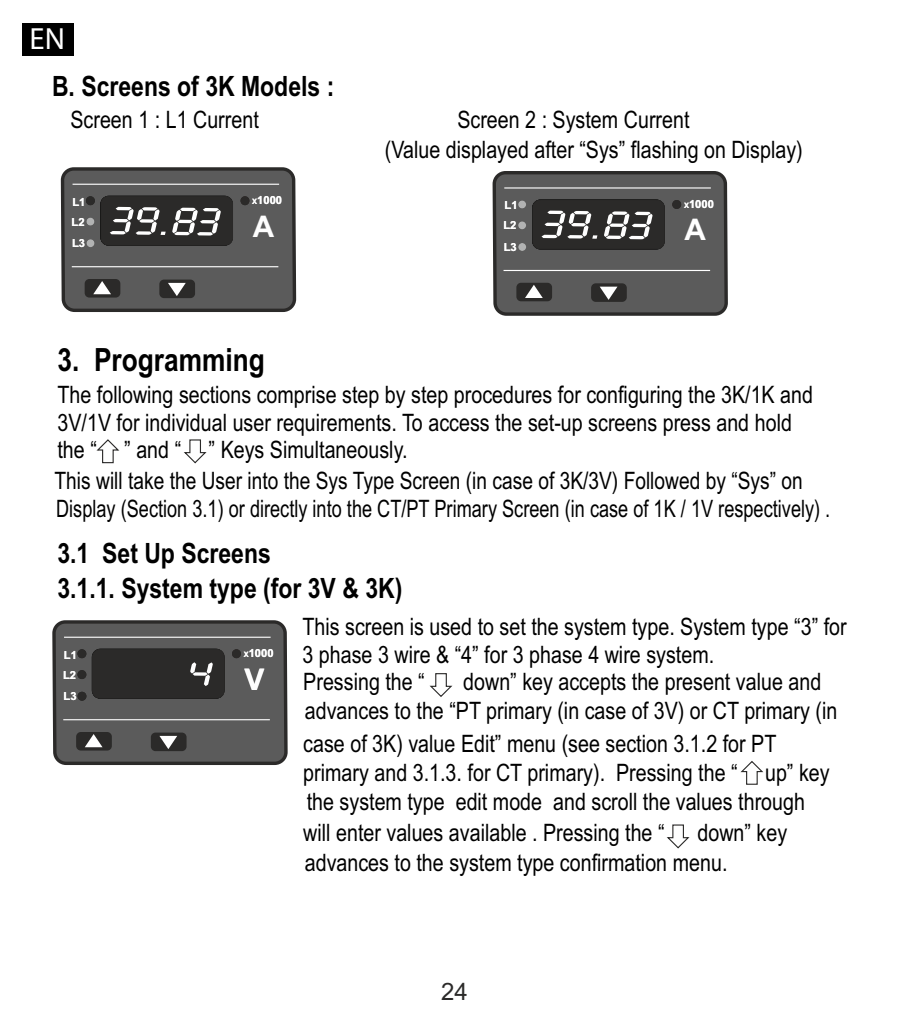
<style>
.page{position:relative;width:905px;height:1020px;background:#fff}
.page>*{position:absolute;margin:0;border:0;box-sizing:border-box;transform-origin:0 0}
.t1{font:700 32px "Arial Narrow";color:#000}
.t2{font:30.8px "Myriad Pro";color:#fff}
.t3{font:700 29.6px "Arial";color:#fefefe}
.t4{font:700 28px/34.4px "Arial Narrow";color:#000}
.t5{font:24px/30px "Arial Narrow";color:#000}
.t6{font:24px "Arial";color:#2b2a29}
.t7{font:700 11.2px/21.6px "Arial";color:#fefefe}
.s1{font-size:7.6px}
</style>
<div class="page">
<svg style="left:96px;top:439px;width:24px;height:25px"></svg>
<svg style="left:184px;top:439px;width:23px;height:25px"></svg>
<svg style="left:740px;top:761px;width:23px;height:24px"></svg>
<svg style="left:429px;top:673px;width:24px;height:24px"></svg>
<svg style="left:666px;top:824px;width:24px;height:25px"></svg>
<div style="left:61px;top:167px;width:235px;height:145px;background:#5b5b5b;border:3px solid #2b2a29;border-radius:11px"></div>
<svg style="left:100px;top:195px;width:133px;height:51px;background:#4a4a49"></svg>
<div style="left:86px;top:196px;width:9px;height:9px;background:#2b2a29;border:1px solid #2b2a29;border-radius:50%"></div>
<div style="left:86px;top:218px;width:8px;height:8px;background:#b2b3b3;border-radius:50%"></div>
<div style="left:86px;top:239px;width:8px;height:8px;background:#b2b3b3;border-radius:50%"></div>
<div style="left:240px;top:196px;width:9px;height:9px;background:#2b2a29;border:1px solid #2b2a29;border-radius:50%"></div>
<hr style="left:72px;top:184px;width:207px;height:1px;background:#fff">
<hr style="left:72px;top:266px;width:206px;height:1px;background:#fff">
<div style="left:159px;top:280px;width:36px;height:18px;background:#2b2a29;border-radius:5px"></div>
<svg style="left:168px;top:282px;width:18px;height:14px"></svg>
<div style="left:85px;top:279px;width:35px;height:19px;background:#2b2a29;border-radius:5px"></div>
<svg style="left:93px;top:281px;width:18px;height:17px"></svg>
<div style="left:492px;top:171px;width:235px;height:145px;background:#5b5b5b;border:3px solid #2b2a29;border-radius:11px"></div>
<svg style="left:532px;top:199px;width:132px;height:51px;background:#4a4949"></svg>
<div style="left:518px;top:201px;width:8px;height:7px;background:#b2b3b3;border-radius:50%"></div>
<div style="left:518px;top:221px;width:8px;height:8px;background:#b2b3b3;border-radius:50%"></div>
<div style="left:518px;top:243px;width:8px;height:8px;background:#b2b3b3;border-radius:50%"></div>
<div style="left:672px;top:200px;width:8px;height:9px;background:#2b2a29;border:1px solid #2b2a29;border-radius:50%"></div>
<hr style="left:504px;top:187px;width:206px;height:2px;background:#fff">
<hr style="left:503px;top:270px;width:206px;height:1px;background:#fff">
<div style="left:590px;top:283px;width:36px;height:19px;background:#2b2a29;border-radius:5px"></div>
<svg style="left:599px;top:286px;width:19px;height:14px"></svg>
<div style="left:516px;top:283px;width:35px;height:18px;background:#2b2a29;border-radius:5px"></div>
<svg style="left:524px;top:285px;width:18px;height:17px"></svg>
<div style="left:52px;top:620px;width:235px;height:145px;background:#5b5b5b;border:3px solid #2b2a29;border-radius:11px"></div>
<div style="left:77px;top:649px;width:9px;height:9px;background:#2b2a29;border:1px solid #2b2a29;border-radius:50%"></div>
<div style="left:77px;top:670px;width:9px;height:9px;background:#2b2a29;border:1px solid #2b2a29;border-radius:50%"></div>
<div style="left:78px;top:692px;width:8px;height:9px;background:#2b2a29;border:1px solid #2b2a29;border-radius:50%"></div>
<div style="left:232px;top:649px;width:9px;height:9px;background:#2b2a29;border:1px solid #2b2a29;border-radius:50%"></div>
<hr style="left:64px;top:637px;width:206px;height:1px;background:#fff">
<hr style="left:63px;top:719px;width:207px;height:1px;background:#fff">
<div style="left:151px;top:733px;width:35px;height:18px;background:#2b2a29;border-radius:5px"></div>
<svg style="left:159px;top:735px;width:18px;height:17px"></svg>
<div style="left:76px;top:732px;width:36px;height:19px;background:#2b2a29;border-radius:5px"></div>
<svg style="left:85px;top:734px;width:17px;height:17px"></svg>
<svg style="left:91px;top:648px;width:133px;height:51px;background:#302f2e"></svg>
<div style="left:22px;top:23px;width:51px;height:32px;background:#000"></div>
<p class="t2" style="left:30px;top:26px;width:37px">EN</p>
<p class="t4" style="left:52px;top:71px;width:283px">B. Screens of 3K Models :</p>
<p class="t5" style="left:70px;top:107px;width:190px">Screen 1 : L1 Current</p>
<p class="t5" style="left:384px;top:107px;width:419px;text-indent:72px">Screen 2 : System Current<br>(Value displayed after “Sys” flashing on Display)</p>
<p class="t7" style="left:72px;top:192px;width:15px">L1</p>
<p class="t7" style="left:252px;top:191px;width:31px"><span class="s1">X</span>1000</p>
<p class="t7" style="left:72px;top:212px;width:15px">L2<br>L3</p>
<p class="t3" style="left:253px;top:215px;width:23px">A</p>
<p class="t7" style="left:504px;top:196px;width:15px">L1</p>
<p class="t7" style="left:683px;top:194px;width:31px"><span class="s1">X</span>1000</p>
<p class="t7" style="left:503px;top:216px;width:15px">L2<br>L3</p>
<p class="t3" style="left:684px;top:219px;width:23px">A</p>
<h1 class="t1" style="left:57px;top:348px;width:209px">3. Programming</h1>
<p class="t5" style="left:57px;top:383px;width:756px;line-height:27.6px">The following sections comprise step by step procedures for configuring the 3K/1K and<br>3V/1V for individual user requirements. To access the set-up screens press and hold the “ ” and “ ” Keys Simultaneously.</p>
<p class="t5" style="left:55px;top:470px;width:776px;line-height:27.2px">This will take the User into the Sys Type Screen (in case of 3K/3V) Followed by “Sys” on<br>Display (Section 3.1) or directly into the CT/PT Primary Screen (in case of 1K / 1V respectively) .</p>
<p class="t4" style="left:57px;top:539px;width:346px">3.1 Set Up Screens<br>3.1.1. System type (for 3V &amp; 3K)</p>
<p class="t5" style="left:302px;top:615px;width:545px;line-height:28px">This screen is used to set the system type. System type “3” for<br>3 phase 3 wire &amp; “4” for 3 phase 4 wire system.</p>
<p class="t7" style="left:64px;top:645px;width:15px">L1</p>
<p class="t7" style="left:244px;top:644px;width:31px"><span class="s1">X</span>1000</p>
<p class="t7" style="left:63px;top:665px;width:15px">L2<br>L3</p>
<p class="t3" style="left:244px;top:668px;width:21px">V</p>
<p class="t5" style="left:303px;top:669px;width:123px">Pressing the “</p>
<p class="t5" style="left:463px;top:669px;width:359px">down” key accepts the present value and</p>
<p class="t5" style="left:303px;top:730px;width:474px">case of 3K) value Edit” menu (see section 3.1.2 for PT</p>
<p class="t5" style="left:304px;top:698px;width:533px">advances to the “PT primary (in case of 3V) or CT primary (in</p>
<p class="t5" style="left:303px;top:760px;width:527px">primary and 3.1.3. for CT primary). Pressing the “ up” key the system type edit mode and scroll the values through will enter values available . Pressing the “</p>
<p class="t5" style="left:697px;top:820px;width:91px">down” key</p>
<p class="t5" style="left:304px;top:850px;width:424px">advances to the system type confirmation menu.</p>
<p class="t6" style="left:441px;top:982px;width:28px">24</p>
</div>
